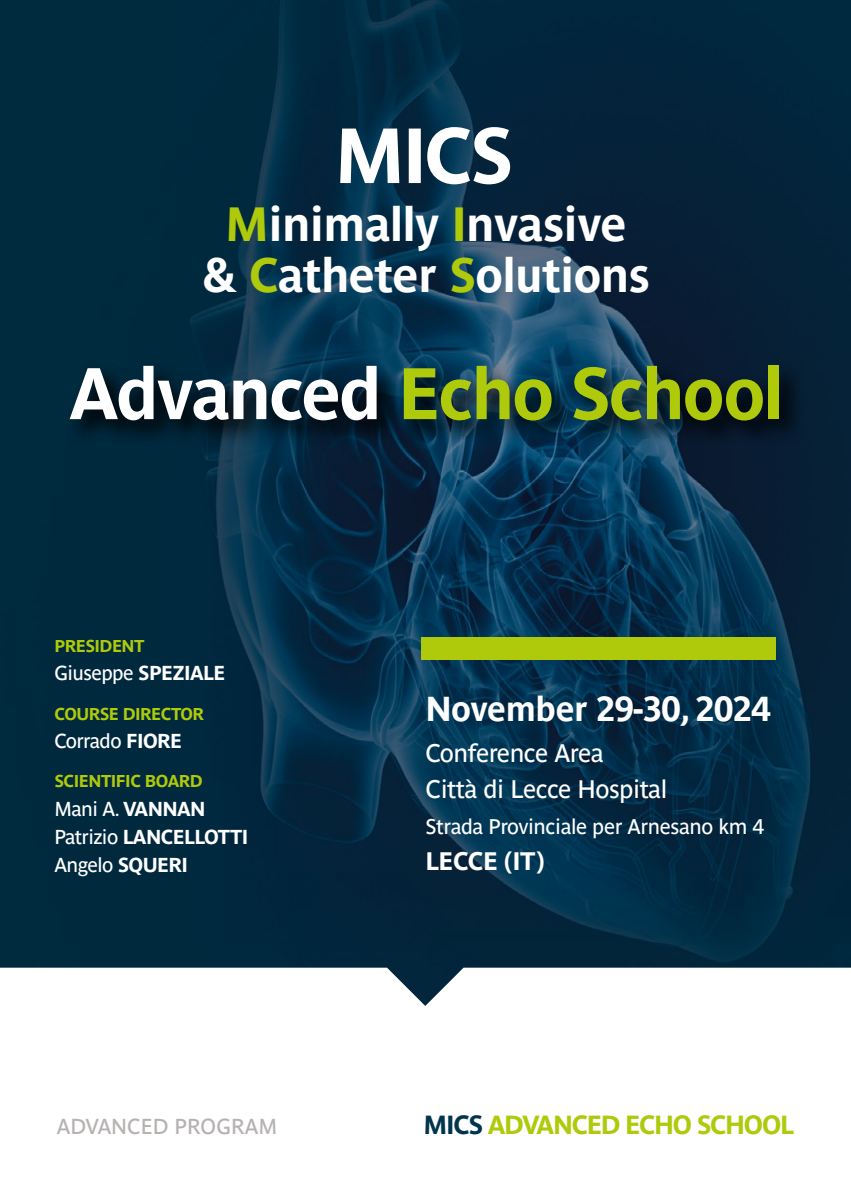
<style>
.page{position:relative;width:851px;height:1191px;background:#fff}
.page>*{position:absolute;margin:0;border:0;box-sizing:border-box;transform-origin:0 0}
.t1{font:700 72px "Parisine Std";letter-spacing:-.03em;color:#afca0b}
.t2{font:700 47.6px/51.2px "Parisine Std";letter-spacing:-.015em;color:#fff;text-align:center}
.t3{font:700 34.4px "Parisine Std";letter-spacing:-.015em;color:#fff}
.t4{font:700 26px "Parisine Std";letter-spacing:-.05em;color:#afca0b}
.t5{font:25px/36px "Parisine Std";letter-spacing:-.02em;color:#fff}
.t6{font:700 25px "Parisine Std";letter-spacing:-.02em;color:#fff}
.t7{font:21.4px "Parisine Std";color:#b6b2b1}
.t8{font:21px "Parisine Std";letter-spacing:-.02em;color:#fff}
.t9{font:700 20px/28.2px "Parisine Std";letter-spacing:-.03em;color:#fff}
.t10{font:20px "Parisine Std";letter-spacing:-.03em;color:#fff}
.t11{font:700 17px "Parisine Std";letter-spacing:-.03em;color:#afca0b}
.s1{color:#afca0b}
.s2{color:#fff}
.s3{font-weight:700}
.s4{font-weight:400}
.s5{color:#00354f}
</style>
<div class="page">
<img style="left:0;top:0;width:850px;height:967px">
<svg style="left:0;top:967px;width:850px;height:39px"></svg>
<svg style="left:65px;top:361px;width:739px;height:86px;background:#07263b"></svg>
<svg style="left:340px;top:127px;width:170px;height:57px"></svg>
<div style="left:421px;top:637px;width:355px;height:23px;background:#afca0b"></div>
<h2 class="t2" style="left:202px;top:198px;width:449px"><span class="s1">M</span>inimally <span class="s1">I</span>nvasive &amp; <span class="s1">C</span>atheter <span class="s1">S</span>olutions</h2>
<h1 class="t1" style="left:69px;top:352px;width:715px"><span class="s2">Advanced</span> Echo School</h1>
<p class="t11" style="left:54px;top:635px;width:91px">PRESIDENT</p>
<p class="t10" style="left:54px;top:661px;width:172px">Giuseppe <span class="s3">SPEZIALE</span></p>
<p class="t11" style="left:54px;top:703px;width:151px">COURSE DIRECTOR</p>
<p class="t10" style="left:54px;top:729px;width:129px">Corrado <span class="s3">FIORE</span></p>
<p class="t11" style="left:54px;top:771px;width:150px">SCIENTIFIC BOARD</p>
<p class="t9" style="left:54px;top:794px;width:195px"><span class="s4">Mani A.</span> VANNAN<br><span class="s4">Patrizio</span> LANCELLOTTI<br><span class="s4">Angelo</span> SQUERI</p>
<h3 class="t3" style="left:425px;top:688px;width:346px">November 29-30, 2024</h3>
<p class="t5" style="left:425px;top:735px;width:243px">Conference Area<br>Città di Lecce Hospital</p>
<p class="t8" style="left:425px;top:815px;width:340px">Strada Provinciale per Arnesano km 4</p>
<p class="t6" style="left:425px;top:847px;width:121px">LECCE (IT)</p>
<p class="t7" style="left:57px;top:1114px;width:222px">ADVANCED PROGRAM</p>
<h3 class="t4" style="left:423px;top:1110px;width:372px"><span class="s5">MICS</span> ADVANCED ECHO SCHOOL</h3>
</div>
